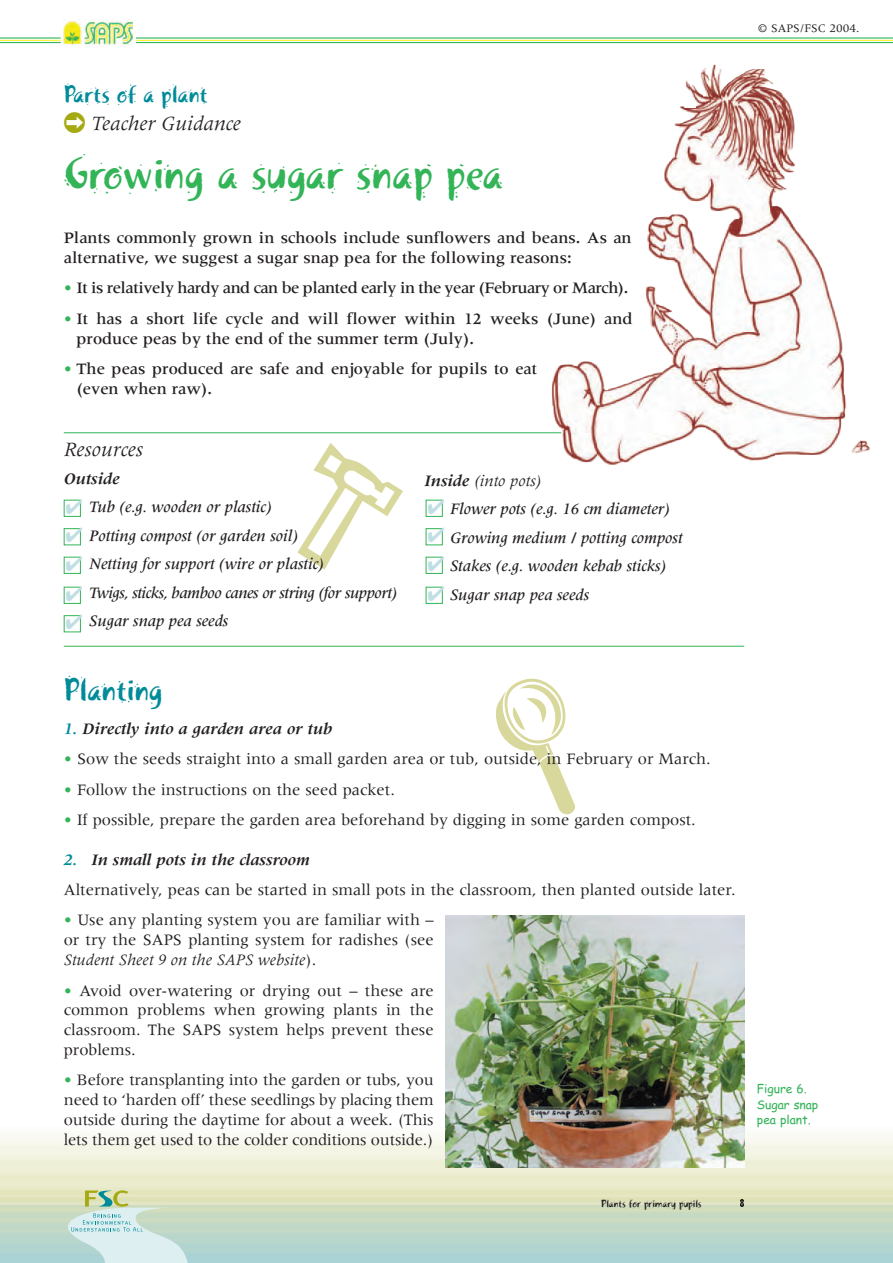
<style>
.page{position:relative;width:893px;height:1263px;background:#fff}
.page>*{position:absolute;margin:0;border:0;box-sizing:border-box;transform-origin:0 0}
.t1{font:45px "Khaki Two";color:#32b457}
.t2{font:31.5px "Khaki Two";color:#008b99}
.t3{font:24px "Khaki Two";color:#008b99}
.t4{font:italic 21px "Meridien";color:#231f20}
.t5{font:20.4px/28.8px "Zapf Dingbats";color:#c0dfe4;text-align:justify}
.t6{font:16.5px/19.8px "Meridien";color:#231f20;text-align:justify}
.t7{font:500 16.5px/19.8px "Meridien";color:#231f20}
.t8{font:italic 500 16.5px/28.5px "Meridien";color:#231f20}
.t9{font:500 16.5px "Meridien";letter-spacing:-.03em;color:#231f20}
.t10{font:italic 700 16.5px "Meridien";color:#231f20}
.t11{font:12px/15.8px "Comic Sans MS";color:#32b457}
.t12{font:12px "Meridien";color:#231f20}
.t13{font:10.5px "Khaki Two";color:#231f20}
.s1{font-family:"Monotype Sorts";font-style:normal;font-size:28.5px;color:#a5a912}
.s2{color:#32b457}
.s3{font-weight:700}
.s4{font-weight:400}
.s5{color:#008b99}
.s6{font-weight:700;font-style:italic;color:#008b99}
.s7{font-weight:700;font-style:italic}
.s8{font-style:italic}
</style>
<div class="page">
<hr style="left:0;top:1127px;width:893px;height:3px;background:#fcfdfb">
<hr style="left:0;top:1130px;width:893px;height:3px;background:#fcfcf8">
<hr style="left:0;top:1133px;width:893px;height:4px;background:#f9faf4">
<hr style="left:0;top:1136px;width:893px;height:4px;background:#f9f9f0">
<hr style="left:0;top:1140px;width:893px;height:3px;background:#f7f8ec">
<hr style="left:0;top:1143px;width:893px;height:3px;background:#f6f7e9">
<hr style="left:0;top:1146px;width:893px;height:3px;background:#f5f5e6">
<hr style="left:0;top:1149px;width:893px;height:4px;background:#f3f4e2">
<hr style="left:0;top:1151px;width:893px;height:4px;background:#f4f5e6">
<hr style="left:0;top:1154px;width:893px;height:3px;background:#f1f2dd">
<hr style="left:0;top:1157px;width:893px;height:3px;background:#f0f1da">
<hr style="left:0;top:1160px;width:893px;height:3px;background:#eef0d6">
<hr style="left:0;top:1163px;width:893px;height:4px;background:#edeed2">
<hr style="left:0;top:1164px;width:893px;height:4px;background:#efefd8">
<svg style="left:445px;top:1167px;width:300px;height:1px"></svg>
<hr style="left:0;top:1168px;width:893px;height:4px;background:#efefd8">
<hr style="left:0;top:1169px;width:893px;height:3px;background:#ececce">
<hr style="left:0;top:1172px;width:893px;height:3px;background:#eaebcb">
<hr style="left:0;top:1175px;width:893px;height:3px;background:#e9eac7">
<hr style="left:0;top:1178px;width:893px;height:4px;background:#e7e8c4">
<hr style="left:0;top:1179px;width:893px;height:4px;background:#eaebcd">
<hr style="left:0;top:1183px;width:893px;height:4px;background:#ebebce">
<hr style="left:0;top:1184px;width:893px;height:3px;background:#e6e7bf">
<hr style="left:0;top:1187px;width:893px;height:3px;background:#e4e5bc">
<hr style="left:0;top:1190px;width:893px;height:3px;background:#e4e4b9">
<hr style="left:0;top:1193px;width:893px;height:4px;background:#e4e5bd">
<hr style="left:0;top:1194px;width:893px;height:3px;background:#e2e3b6">
<hr style="left:0;top:1197px;width:893px;height:4px;background:#dee0b5">
<hr style="left:0;top:1201px;width:893px;height:4px;background:#dbe0b7">
<hr style="left:0;top:1202px;width:893px;height:4px;background:#e1e5c3">
<hr style="left:0;top:1204px;width:893px;height:4px;background:#e2e6c7">
<hr style="left:0;top:1205px;width:893px;height:4px;background:#cddbbf">
<hr style="left:0;top:1208px;width:893px;height:4px;background:#d5debb">
<hr style="left:0;top:1212px;width:893px;height:4px;background:#d1dcbd">
<hr style="left:0;top:1213px;width:893px;height:4px;background:#c5d9c3">
<hr style="left:0;top:1217px;width:893px;height:4px;background:#c6d9c2">
<hr style="left:0;top:1218px;width:893px;height:4px;background:#cddcc0">
<hr style="left:0;top:1222px;width:893px;height:4px;background:#cadbc2">
<hr style="left:0;top:1223px;width:893px;height:4px;background:#c0d8c6">
<hr style="left:0;top:1227px;width:893px;height:4px;background:#c5dac5">
<hr style="left:0;top:1231px;width:893px;height:4px;background:#c3dac7">
<hr style="left:0;top:1235px;width:893px;height:4px;background:#bed8ca">
<hr style="left:0;top:1239px;width:893px;height:4px;background:#bad7cb">
<hr style="left:0;top:1243px;width:893px;height:4px;background:#b8d6ce">
<hr style="left:0;top:1247px;width:893px;height:4px;background:#b5d5cf">
<hr style="left:0;top:1251px;width:893px;height:4px;background:#b2d4d1">
<hr style="left:0;top:1254px;width:893px;height:4px;background:#aed3d2">
<hr style="left:0;top:1258px;width:893px;height:4px;background:#abd3d5">
<hr style="left:0;top:1262px;width:893px;height:1px;background:#a8d3d7">
<img style="left:63px;top:20px;width:70px;height:25px">
<hr style="left:0;top:42px;width:61px;height:1px;background:#32b457">
<hr style="left:136px;top:42px;width:757px;height:1px;background:#32b457">
<hr style="left:0;top:37px;width:61px;height:2px;background:#32b457">
<hr style="left:136px;top:37px;width:757px;height:2px;background:#32b457">
<hr style="left:0;top:40px;width:61px;height:1px;background:#fff335">
<hr style="left:136px;top:40px;width:757px;height:1px;background:#fff335">
<svg style="left:41px;top:1190px;width:150px;height:73px"></svg>
<img style="left:552px;top:65px;width:295px;height:400px">
<hr style="left:64px;top:432px;width:497px;height:1px;background:#32b457">
<hr style="left:64px;top:646px;width:680px;height:1px;background:#32b457">
<div style="left:64px;top:500px;width:17px;height:17px;border:1px solid #32b457"></div>
<div style="left:64px;top:528px;width:17px;height:17px;border:1px solid #32b457"></div>
<div style="left:64px;top:557px;width:17px;height:17px;border:1px solid #32b457"></div>
<div style="left:64px;top:587px;width:17px;height:17px;border:1px solid #32b457"></div>
<div style="left:64px;top:615px;width:17px;height:17px;border:1px solid #32b457"></div>
<div style="left:426px;top:500px;width:17px;height:17px;border:1px solid #32b457"></div>
<div style="left:426px;top:528px;width:17px;height:17px;border:1px solid #32b457"></div>
<div style="left:426px;top:557px;width:17px;height:17px;border:1px solid #32b457"></div>
<div style="left:426px;top:587px;width:17px;height:17px;border:1px solid #32b457"></div>
<img style="left:446px;top:915px;width:298px;height:252px">
<h3 class="t3" style="left:64px;top:86px;width:146px">Parts of a plant</h3>
<p class="t4" style="left:64px;top:116px;width:179px"><span class="s1">➲</span> Teacher Guidance</p>
<h1 class="t1" style="left:64px;top:158px;width:441px">Growing a sugar snap pea</h1>
<p class="t7" style="left:64px;top:229px;width:569px">Plants commonly grown in schools include sunflowers and beans. As an alternative, we suggest a sugar snap pea for the following reasons:</p>
<p class="t9" style="left:64px;top:282px;width:566px"><span class="s2">•</span> It is relatively hardy and can be planted early in the year (February or March).</p>
<p class="t7" style="left:77px;top:310px;width:558px;text-indent:-13px"><span class="s2">•</span> It has a short life cycle and will flower within 12 weeks (June) and produce peas by the end of the summer term (July).</p>
<p class="t7" style="left:77px;top:360px;width:462px;text-indent:-13px"><span class="s2">•</span> The peas produced are safe and enjoyable for pupils to eat (even when raw).</p>
<p class="t4" style="left:64px;top:442px;width:81px">Resources</p>
<p class="t10" style="left:64px;top:472px;width:57px">Outside</p>
<p class="t8" style="left:89px;top:494px;width:309px">Tub (e.g. wooden or plastic)<br>Potting compost (or garden soil)<br>Netting for support (wire or plastic)<br>Twigs, sticks, bamboo canes or string (for support)<br>Sugar snap pea seeds</p>
<p class="t8" style="left:450px;top:467px;width:234px;text-indent:-26px"><span class="s3">Inside</span> <span class="s4">(into pots)<br></span>Flower pots (e.g. 16 cm diameter)<br>Growing medium / potting compost<br>Stakes (e.g. wooden kebab sticks)<br>Sugar snap pea seeds</p>
<p class="t5" style="left:65px;top:492px;width:19px">✔ ✔ ✔ ✔ ✔</p>
<p class="t5" style="left:427px;top:492px;width:19px">✔ ✔ ✔ ✔</p>
<h2 class="t2" style="left:64px;top:679px;width:100px">Planting</h2>
<p class="t10" style="left:64px;top:722px;width:270px"><span class="s5">1.</span> Directly into a garden area or tub</p>
<p class="t6" style="left:64px;top:750px;width:649px"><span class="s2">•</span> Sow the seeds straight into a small garden area or tub, outside, in February or March.</p>
<p class="t6" style="left:64px;top:781px;width:333px"><span class="s2">•</span> Follow the instructions on the seed packet.</p>
<p class="t6" style="left:64px;top:811px;width:634px"><span class="s2">•</span> If possible, prepare the garden area beforehand by digging in some garden compost.</p>
<p class="t6" style="left:64px;top:845px;width:673px;line-height:30.5px"><span class="s6">2.</span> <span class="s7">In small pots in the classroom<br></span>Alternatively, peas can be started in small pots in the classroom, then planted outside later.</p>
<p class="t6" style="left:64px;top:912px;width:371px"><span class="s2">•</span> Use any planting system you are familiar with – or try the SAPS planting system for radishes (see <span class="s8">Student Sheet 9 on the SAPS website</span>).</p>
<p class="t6" style="left:64px;top:982px;width:371px"><span class="s2">•</span> Avoid over-watering or drying out – these are common problems when growing plants in the classroom. The SAPS system helps prevent these problems.</p>
<p class="t6" style="left:64px;top:1071px;width:372px"><span class="s2">•</span> Before transplanting into the garden or tubs, you need to ‘harden off’ these seedlings by placing them outside during the daytime for about a week. (This lets them get used to the colder conditions outside.)</p>
<p class="t13" style="left:601px;top:1199px;width:102px">Plants for primary pupils</p>
<p class="t12" style="left:758px;top:24px;width:103px">© SAPS/FSC 2004.</p>
<p class="t11" style="left:757px;top:1081px;width:63px">Figure 6.<br>Sugar snap pea plant.</p>
</div>
